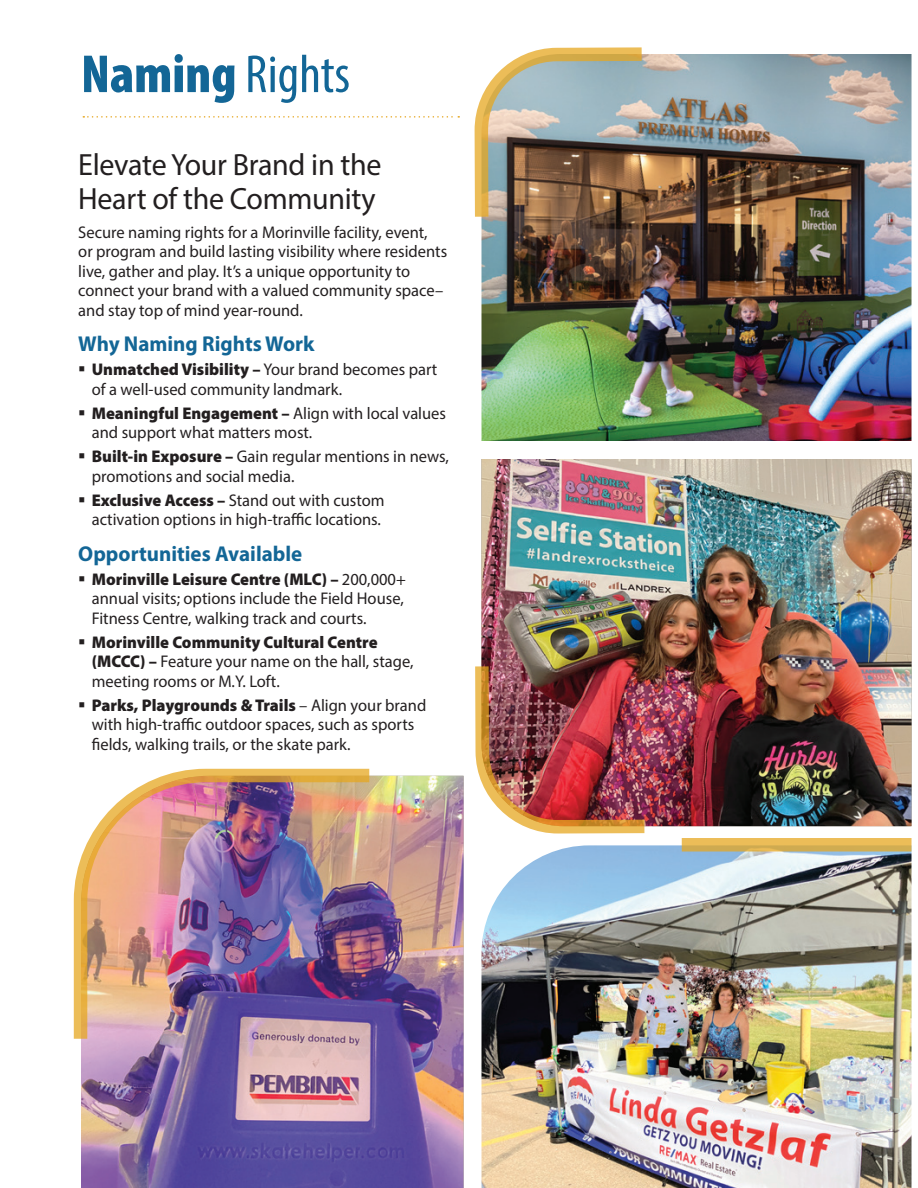
<style>
.page{position:relative;width:918px;height:1188px;background:#fff}
.page>*{position:absolute;margin:0;border:0;box-sizing:border-box;transform-origin:0 0}
.t1{font:900 condensed 54px "Myriad Pro";color:#136696}
.t2{font:30.75px/33.9px "Myriad Pro";letter-spacing:-.01em;color:#231f20}
.t3{font:700 21.6px "Myriad Pro";color:#136696}
.t4{font:16.95px/19.5px "Myriad Pro";color:#231f20}
.s1{font-weight:400}
.s2{font-weight:900}
</style>
<div class="page">
<img style="left:482px;top:845px;width:430px;height:343px">
<img style="left:482px;top:459px;width:430px;height:367px">
<img style="left:81px;top:776px;width:383px;height:412px">
<svg style="left:682px;top:838px;width:230px;height:14px;background:#ddb55a"></svg>
<svg style="left:83px;top:116px;width:376px;height:2px"></svg>
<img style="left:482px;top:54px;width:430px;height:387px">
<img style="left:475px;top:664px;width:171px;height:170px">
<svg style="left:474px;top:47px;width:170px;height:171px;background:#a59984"></svg>
<img style="left:73px;top:768px;width:298px;height:272px">
<h1 class="t1" style="left:81px;top:40px;width:271px">Naming <span class="s1">Rights</span></h1>
<h2 class="t2" style="left:78px;top:147px;width:305px">Elevate Your Brand in the<br>Heart of the Community</h2>
<p class="t4" style="left:78px;top:222px;width:370px">Secure naming rights for a Morinville facility, event,<br>or program and build lasting visibility where residents live, gather and play. It’s a unique opportunity to connect your brand with a valued community space– and stay top of mind year-round.</p>
<p class="t3" style="left:78px;top:330px;width:238px">Why Naming Rights Work</p>
<p class="t4" style="left:92px;top:359px;width:347px;text-indent:-13px">▪ <span class="s2">Unmatched Visibility –</span> Your brand becomes part of a well-used community landmark.</p>
<p class="t4" style="left:92px;top:403px;width:356px;text-indent:-13px">▪ <span class="s2">Meaningful Engagement –</span> Align with local values and support what matters most.</p>
<p class="t4" style="left:92px;top:447px;width:359px;text-indent:-13px">▪ <span class="s2">Built-in Exposure –</span> Gain regular mentions in news, promotions and social media.</p>
<p class="t4" style="left:78px;top:490px;width:308px;text-align:center">▪ <span class="s2">Exclusive Access –</span> Stand out with custom activation options in high-traffic locations.</p>
<p class="t3" style="left:78px;top:539px;width:226px">Opportunities Available</p>
<p class="t4" style="left:92px;top:569px;width:316px;text-indent:-13px">▪ <span class="s2">Morinville Leisure Centre (MLC) –</span> 200,000+ annual visits; options include the Field House,<br>Fitness Centre, walking track and courts.</p>
<p class="t4" style="left:92px;top:632px;width:323px;text-indent:-14px">▪ <span class="s2">Morinville Community Cultural Centre (MCCC) –</span> Feature your name on the hall, stage, meeting rooms or M.Y. Loft.</p>
<p class="t4" style="left:92px;top:695px;width:336px;text-indent:-13px">▪ <span class="s2">Parks, Playgrounds &amp; Trails</span> – Align your brand with high-traffic outdoor spaces, such as sports fields, walking trails, or the skate park.</p>
</div>
